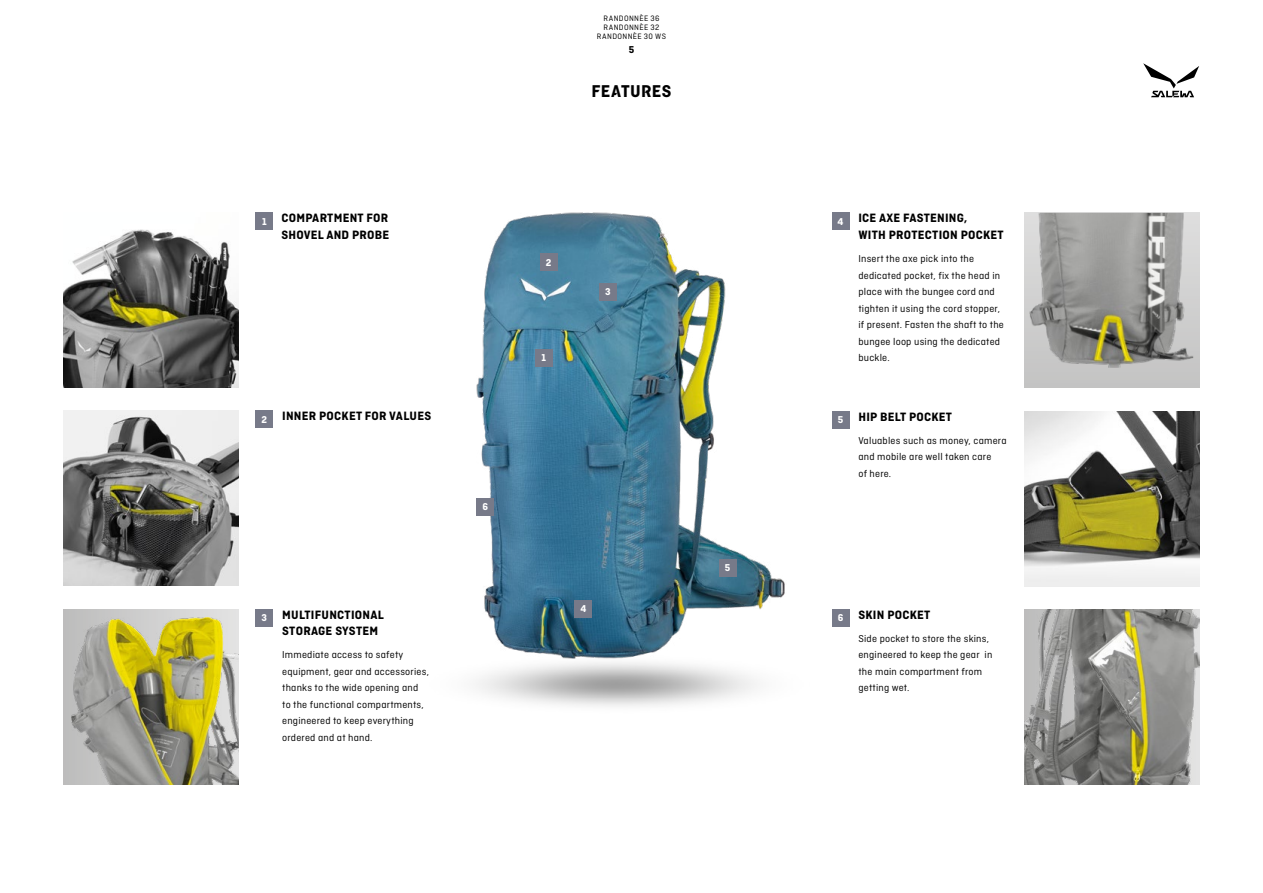
<style>
.page{position:relative;width:1263px;height:893px;background:#fff}
.page>*{position:absolute;margin:0;border:0;box-sizing:border-box;transform-origin:0 0}
.t1{font:18px "Ciutadella Hy";letter-spacing:.02em;color:#000}
.t2{font:700 12.75px/16.5px "Ciutadella";letter-spacing:.02em;color:#000}
.t3{font:10.5px/16.5px "Ciutadella";letter-spacing:.02em;color:#000}
.t4{font:700 10.5px "Ciutadella";color:#fff}
.t5{font:700 10.5px "Ciutadella";color:#000}
.t6{font:8.25px/9px "Ciutadella";letter-spacing:.05em;color:#000;text-align:center}
</style>
<div class="page">
<svg style="left:1143px;top:63px;width:56px;height:34px"></svg>
<img style="left:477px;top:213px;width:308px;height:438px">
<img style="left:476px;top:651px;width:281px;height:56px">
<img style="left:64px;top:229px;width:175px;height:159px">
<div style="left:1024px;top:213px;width:175px;height:175px;background:linear-gradient(to bottom,#dfdede,#c3c3c3)"></div>
<img style="left:1028px;top:213px;width:169px;height:157px">
<img style="left:64px;top:411px;width:175px;height:175px">
<div style="left:64px;top:609px;width:175px;height:175px;background:linear-gradient(to right,#bdbcbc,#e3e3e3)"></div>
<img style="left:71px;top:617px;width:168px;height:167px">
<img style="left:1024px;top:609px;width:175px;height:175px">
<img style="left:1024px;top:411px;width:175px;height:175px">
<div style="left:256px;top:213px;width:17px;height:17px;background:#777a89"></div>
<div style="left:535px;top:349px;width:17px;height:17px;background:#777a89"></div>
<div style="left:540px;top:254px;width:17px;height:17px;background:#777a89"></div>
<div style="left:719px;top:559px;width:17px;height:17px;background:#777a89"></div>
<div style="left:832px;top:213px;width:17px;height:17px;background:#777a89"></div>
<div style="left:575px;top:600px;width:17px;height:17px;background:#777a89"></div>
<div style="left:256px;top:411px;width:17px;height:17px;background:#777a89"></div>
<div style="left:256px;top:609px;width:17px;height:17px;background:#777a89"></div>
<div style="left:599px;top:283px;width:17px;height:17px;background:#777a89"></div>
<div style="left:832px;top:411px;width:17px;height:17px;background:#777a89"></div>
<div style="left:832px;top:609px;width:17px;height:17px;background:#777a89"></div>
<div style="left:477px;top:498px;width:17px;height:17px;background:#777a89"></div>
<p class="t6" style="left:597px;top:13px;width:71px">RANDONNÈE 36<br>RANDONNÈE 32<br>RANDONNÈE 30 WS</p>
<p class="t5" style="left:629px;top:44px;width:7px">5</p>
<h1 class="t1" style="left:591px;top:81px;width:82px">FEATURES</h1>
<p class="t4" style="left:262px;top:215px;width:6px">1</p>
<p class="t2" style="left:281px;top:210px;width:109px">COMPARTMENT FOR<br>SHOVEL AND PROBE</p>
<p class="t2" style="left:858px;top:210px;width:147px">ICE AXE FASTENING,<br>WITH PROTECTION POCKET</p>
<p class="t3" style="left:858px;top:251px;width:147px">Insert the axe pick into the dedicated pocket, fix the head in place with the bungee cord and tighten it using the cord stopper, if present. Fasten the shaft to the bungee loop using the dedicated buckle.</p>
<p class="t4" style="left:837px;top:215px;width:7px">4</p>
<p class="t4" style="left:546px;top:256px;width:7px">2</p>
<p class="t4" style="left:605px;top:285px;width:7px">3</p>
<p class="t4" style="left:542px;top:351px;width:6px">1</p>
<p class="t4" style="left:262px;top:413px;width:7px">2</p>
<p class="t2" style="left:282px;top:408px;width:150px">INNER POCKET FOR VALUES</p>
<p class="t4" style="left:483px;top:501px;width:7px">6</p>
<p class="t4" style="left:838px;top:413px;width:7px">5</p>
<p class="t2" style="left:858px;top:408px;width:95px">HIP BELT POCKET</p>
<p class="t3" style="left:858px;top:432px;width:150px">Valuables such as money, camera and mobile are well taken care<br>of here.</p>
<p class="t4" style="left:262px;top:611px;width:7px">3</p>
<p class="t2" style="left:282px;top:606px;width:103px">MULTIFUNCTIONAL<br>STORAGE SYSTEM</p>
<p class="t3" style="left:282px;top:647px;width:148px">Immediate access to safety equipment, gear and accessories, thanks to the wide opening and to the functional compartments, engineered to keep everything ordered and at hand.</p>
<p class="t4" style="left:580px;top:602px;width:7px">4</p>
<p class="t4" style="left:725px;top:561px;width:7px">5</p>
<p class="t4" style="left:838px;top:611px;width:7px">6</p>
<p class="t2" style="left:858px;top:606px;width:73px">SKIN POCKET</p>
<p class="t3" style="left:858px;top:630px;width:135px">Side pocket to store the skins, engineered to keep the gear in the main compartment from getting wet.</p>
</div>
